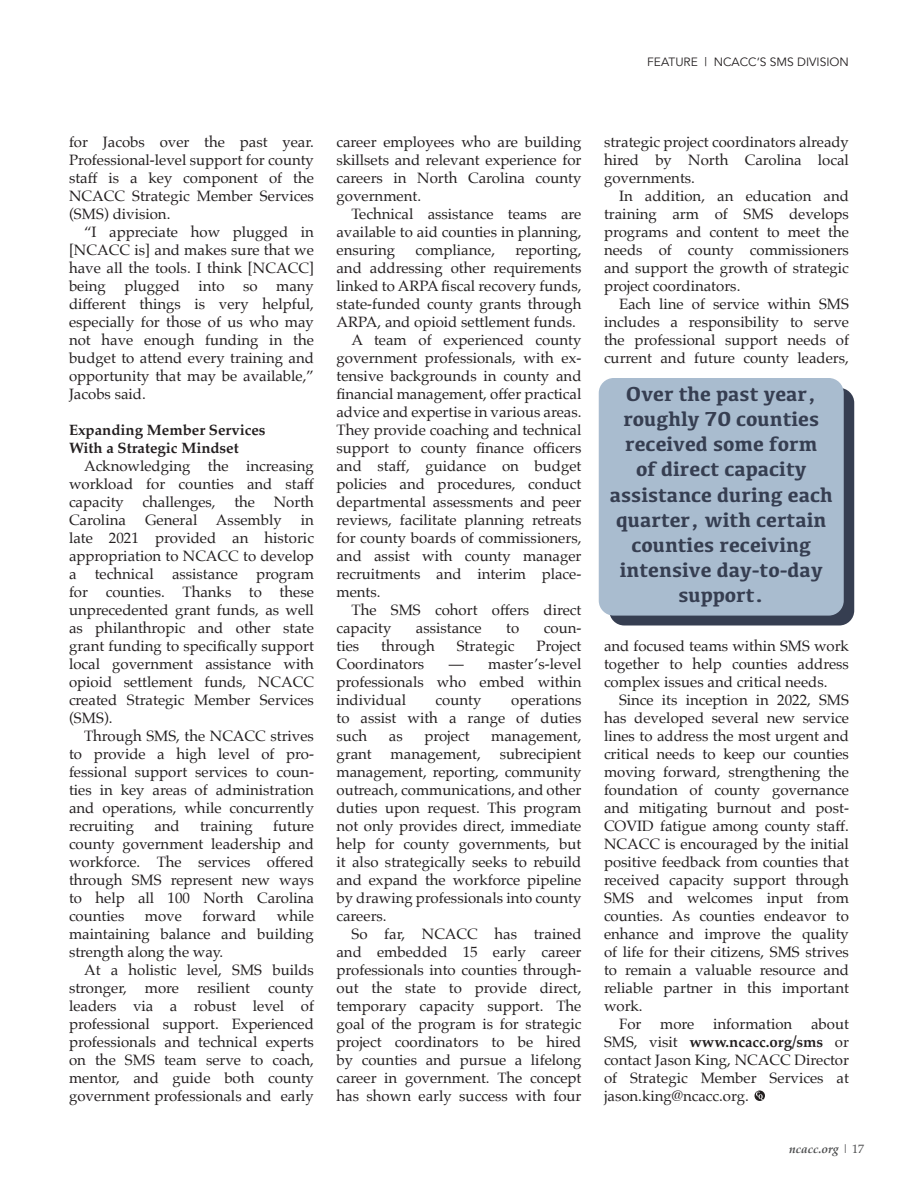
<style>
.page{position:relative;width:918px;height:1188px;background:#fff}
.page>*{position:absolute;margin:0;border:0;box-sizing:border-box;transform-origin:0 0}
.t1{font:700 21px/25.2px "Kefa";color:#363e51;text-align:center}
.Article_Text{font:15px/18px "Palatino";color:#231f20;text-align:justify}
.Article_Text-2{font:700 15px/18px "Palatino";color:#231f20}
.Corner_Headlines{font:12px "Avenir";color:#231f20}
.t2{font:italic 700 12px "Palatino";color:#4b4c4d}
.s1{font-weight:700}
.s2{font-weight:400;font-style:normal}
</style>
<div class="page">
<svg style="left:754px;top:1090px;width:11px;height:11px"></svg>
<div style="left:609px;top:388px;width:245px;height:238px;background:#363e51;border-radius:15px"></div>
<div style="left:599px;top:378px;width:245px;height:238px;background:#a9bccf;border-radius:15px"></div>
<p class="Corner_Headlines" style="left:647px;top:55px;width:203px">FEATURE | NCACC‘S SMS DIVISION</p>
<p class="Article_Text" style="left:69px;top:133px;width:247px">for Jacobs over the past year.<br>Professional-level support for county staff is a key component of the NCACC Strategic Member Services (SMS) division.</p>
<p class="Article_Text" style="left:69px;top:223px;width:247px;text-indent:15px">“I appreciate how plugged in [NCACC is] and makes sure that we have all the tools. I think [NCACC] being plugged into so many different things is very helpful, especially for those of us who may not have enough funding in the budget to attend every training and opportunity that may be available,” Jacobs said.</p>
<p class="Article_Text-2" style="left:69px;top:421px;width:198px">Expanding Member Services<br>With a Strategic Mindset</p>
<p class="Article_Text" style="left:69px;top:457px;width:247px;text-indent:15px">Acknowledging the increasing workload for counties and staff capacity challenges, the North Carolina</p>
<p class="Article_Text" style="left:145px;top:511px;width:138px">General Assembly</p>
<p class="Article_Text" style="left:69px;top:511px;width:247px;text-indent:232px">in late 2021 provided an historic appropriation to NCACC to develop a technical assistance program for counties. Thanks to these unprecedented grant funds, as well as philanthropic and other state grant funding to specifically support local government assistance with opioid settlement funds, NCACC created Strategic Member Services (SMS).</p>
<p class="Article_Text" style="left:69px;top:727px;width:247px;text-indent:15px">Through SMS, the NCACC strives to provide a high level of pro&shy;fessional support services to coun&shy;ties in key areas of administration and operations, while concurrently recruiting</p>
<p class="Article_Text" style="left:69px;top:817px;width:247px;text-indent:204px">future county government leadership and workforce. The services offered through SMS represent new ways to help all 100 North Carolina counties</p>
<p class="Article_Text" style="left:154px;top:817px;width:27px">and</p>
<p class="Article_Text" style="left:200px;top:817px;width:54px">training</p>
<p class="Article_Text" style="left:69px;top:907px;width:247px;text-indent:208px">while maintaining balance and building strength along the way.</p>
<p class="Article_Text" style="left:69px;top:961px;width:247px;text-indent:15px">At a holistic level, SMS builds stronger, more resilient county leaders via a robust level of professional support. Experienced professionals and technical experts on the SMS team serve to coach, mentor, and guide both county government professionals and early</p>
<p class="Article_Text" style="left:145px;top:907px;width:39px">move</p>
<p class="Article_Text" style="left:202px;top:907px;width:55px">forward</p>
<p class="Article_Text" style="left:336px;top:133px;width:247px">career employees who are building skillsets and relevant experience for careers in North Carolina county government.</p>
<p class="Article_Text" style="left:336px;top:205px;width:247px;text-indent:15px">Technical assistance teams are available to aid counties in planning, ensuring</p>
<p class="Article_Text" style="left:415px;top:241px;width:81px">compliance,</p>
<p class="Article_Text" style="left:336px;top:241px;width:247px;text-indent:179px">reporting, and addressing other requirements linked to ARPA fiscal recovery funds, state-funded county grants through ARPA, and opioid settlement funds.</p>
<p class="Article_Text" style="left:336px;top:331px;width:247px;text-indent:15px">A team of experienced county government professionals, with ex&shy;tensive backgrounds in county and financial management, offer practical advice and expertise in various areas.<br>They provide coaching and technical support to county finance officers and staff, guidance on budget policies and procedures, conduct departmental assessments and peer reviews, facilitate planning retreats for county boards of commissioners, and assist with county manager recruitments and interim place&shy;ments.</p>
<p class="Article_Text" style="left:336px;top:601px;width:247px;text-indent:15px">The SMS cohort offers direct capacity</p>
<p class="Article_Text" style="left:416px;top:619px;width:67px">assistance</p>
<p class="Article_Text" style="left:506px;top:619px;width:15px">to</p>
<p class="Article_Text" style="left:544px;top:619px;width:39px">coun-</p>
<p class="Article_Text" style="left:336px;top:637px;width:24px">ties</p>
<p class="Article_Text" style="left:381px;top:637px;width:55px">through</p>
<p class="Article_Text" style="left:457px;top:637px;width:59px">Strategic</p>
<p class="Article_Text" style="left:536px;top:637px;width:47px">Project</p>
<p class="Article_Text" style="left:336px;top:655px;width:89px">Coordinators</p>
<p class="Article_Text" style="left:336px;top:655px;width:247px;text-indent:112px">— master’s-level professionals who embed within individual</p>
<p class="Article_Text" style="left:336px;top:691px;width:247px;text-indent:175px">operations to assist with a range of duties such</p>
<p class="Article_Text" style="left:436px;top:691px;width:47px">county</p>
<p class="Article_Text" style="left:389px;top:727px;width:15px">as</p>
<p class="Article_Text" style="left:424px;top:727px;width:47px">project</p>
<p class="Article_Text" style="left:491px;top:727px;width:92px">management,</p>
<p class="Article_Text" style="left:336px;top:745px;width:247px;text-indent:163px">subrecipient management, reporting, community outreach, communications, and other duties upon request. This program not only provides direct, immediate help for county governments, but it also strategically seeks to rebuild and expand the workforce pipeline by drawing professionals into county careers.</p>
<p class="Article_Text" style="left:336px;top:925px;width:247px;text-indent:15px">So far, NCACC has trained and embedded 15 early career professionals into counties through&shy;out the state to provide direct, temporary capacity support. The goal of the program is for strategic project coordinators to be hired by counties and pursue a lifelong career in government. The concept has shown early success with four</p>
<p class="Article_Text" style="left:336px;top:745px;width:37px">grant</p>
<p class="Article_Text" style="left:391px;top:745px;width:92px">management,</p>
<p class="Article_Text" style="left:604px;top:133px;width:247px">strategic project coordinators already hired by North Carolina local governments.</p>
<p class="Article_Text" style="left:604px;top:187px;width:247px;text-indent:15px">In addition, an education and training arm of SMS develops programs and content to meet the needs of county commissioners and support the growth of strategic project coordinators.</p>
<p class="Article_Text" style="left:604px;top:295px;width:247px;text-indent:15px">Each line of service within SMS includes a responsibility to serve the professional support needs of current and future county leaders,</p>
<p class="t1" style="left:610px;top:380px;width:225px">Over the past year, roughly 70 counties received some form<br>of direct capacity assistance during each quarter, with certain counties receiving intensive day-to-day support.</p>
<p class="Article_Text" style="left:604px;top:637px;width:247px">and focused teams within SMS work together to help counties address complex issues and critical needs.</p>
<p class="Article_Text" style="left:604px;top:691px;width:247px;text-indent:15px">Since its inception in 2022, SMS has developed several new service lines to address the most urgent and critical needs to keep our counties moving forward, strengthening the foundation of county governance and mitigating burnout and post-COVID fatigue among county staff.<br>NCACC is encouraged by the initial positive feedback from counties that received capacity support through SMS and welcomes input from counties. As counties endeavor to enhance and improve the quality of life for their citizens, SMS strives to remain a valuable resource and reliable partner in this important work.</p>
<p class="Article_Text" style="left:604px;top:1015px;width:247px;text-indent:15px">For more information about SMS, visit <span class="s1">www.ncacc.org/sms</span> or contact Jason King, NCACC Director of Strategic Member Services at jason.king@ncacc.org.</p>
<p class="t2" style="left:789px;top:1139px;width:76px">ncacc.org <span class="s2">| 17</span></p>
</div>
